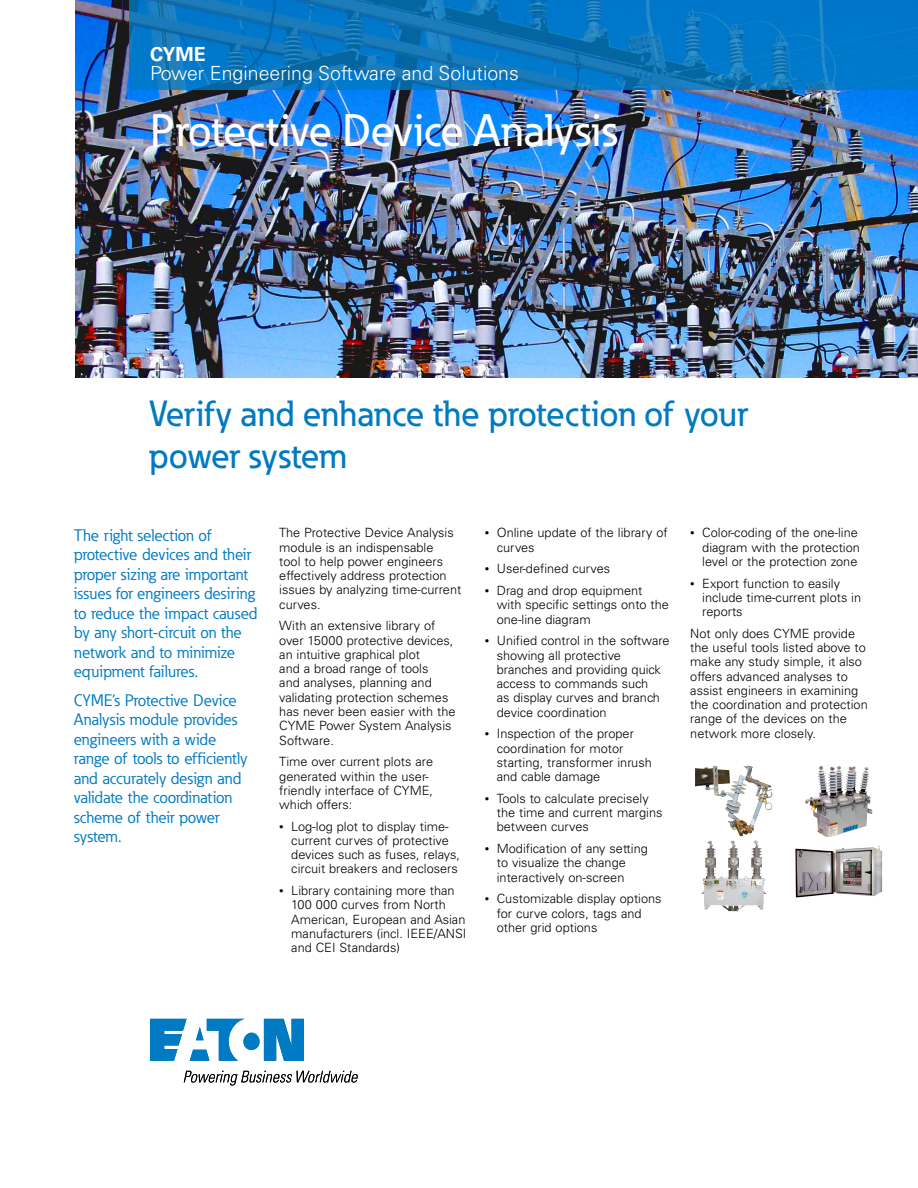
<style>
.page{position:relative;width:918px;height:1188px;background:#fff}
.page>*{position:absolute;margin:0;border:0;box-sizing:border-box;transform-origin:0 0}
.t1{font:500 45px "Eaton";color:#fff}
.t2{font:500 36px/42px "Eaton";color:#007ac2}
.t3{font:300 19.5px "Univers LT Std";color:#fff}
.t4{font:700 19.5px "Univers LT Std";color:#fff}
.t5{font:16.5px/19.5px "Eaton";color:#007ac2}
.t6{font:300 12.75px/14.2px "Univers LT Std";color:#000}
.s1{font-size:9px}
</style>
<div class="page">
<img style="left:75px;top:0;width:843px;height:378px">
<svg style="left:150px;top:1019px;width:154px;height:42px"></svg>
<svg style="left:184px;top:1071px;width:174px;height:15px"></svg>
<svg style="left:129px;top:0;width:789px;height:90px;background:#0976bf"></svg>
<img style="left:732px;top:765px;width:16px;height:19px">
<img style="left:751px;top:840px;width:6px;height:20px">
<img style="left:805px;top:766px;width:67px;height:71px">
<img style="left:795px;top:845px;width:87px;height:53px">
<h3 class="t4" style="left:150px;top:42px;width:57px">CYME</h3>
<h3 class="t3" style="left:150px;top:62px;width:370px">Power Engineering Software and Solutions</h3>
<h1 class="t1" style="left:150px;top:103px;width:469px">Protective Device Analysis</h1>
<h2 class="t2" style="left:149px;top:392px;width:601px">Verify and enhance the protection of your power system</h2>
<p class="t5" style="left:74px;top:526px;width:185px">The right selection of protective devices and their proper sizing are important issues for engineers desiring to reduce the impact caused by any short-circuit on the network and to minimize equipment failures.</p>
<p class="t5" style="left:74px;top:691px;width:175px">CYME’s Protective Device<br>Analysis module provides engineers with a wide range of tools to efficiently and accurately design and validate the coordination scheme of their power system.</p>
<p class="t6" style="left:279px;top:526px;width:184px">The Protective Device Analysis module is an indispensable<br>tool to help power engineers effectively address protection issues by analyzing time-current curves.</p>
<p class="t6" style="left:279px;top:619px;width:178px">With an extensive library of over 15000 protective devices, an intuitive graphical plot<br>and a broad range of tools<br>and analyses, planning and validating protection schemes has never been easier with the<br>CYME Power System Analysis<br>Software.</p>
<p class="t6" style="left:279px;top:755px;width:155px">Time over current plots are generated within the user&shy;friendly interface of CYME, which offers:</p>
<p class="t6" style="left:291px;top:819px;width:170px;text-indent:-12px"><span class="s1">•</span> Log-log plot to display time&shy;current curves of protective devices such as fuses, relays, circuit breakers and reclosers</p>
<p class="t6" style="left:291px;top:884px;width:177px;text-indent:-12px"><span class="s1">•</span> Library containing more than<br>100 000 curves from North<br>American, European and Asian manufacturers (incl. IEEE/ANSI and CEI Standards)</p>
<p class="t6" style="left:497px;top:526px;width:172px;text-indent:-12px"><span class="s1">•</span> Online update of the library of curves</p>
<p class="t6" style="left:485px;top:562px;width:127px"><span class="s1">•</span> User-defined curves</p>
<p class="t6" style="left:497px;top:584px;width:174px;text-indent:-12px"><span class="s1">•</span> Drag and drop equipment with specific settings onto the one-line diagram</p>
<p class="t6" style="left:497px;top:634px;width:174px;text-indent:-12px"><span class="s1">•</span> Unified control in the software showing all protective branches and providing quick access to commands such<br>as display curves and branch device coordination</p>
<p class="t6" style="left:497px;top:727px;width:157px;text-indent:-12px"><span class="s1">•</span> Inspection of the proper coordination for motor starting, transformer inrush and cable damage</p>
<p class="t6" style="left:497px;top:791px;width:167px;text-indent:-12px"><span class="s1">•</span> Tools to calculate precisely the time and current margins between curves</p>
<p class="t6" style="left:497px;top:842px;width:153px;text-indent:-12px"><span class="s1">•</span> Modification of any setting to visualize the change interactively on-screen</p>
<p class="t6" style="left:497px;top:892px;width:166px;text-indent:-12px"><span class="s1">•</span> Customizable display options for curve colors, tags and other grid options</p>
<p class="t6" style="left:702px;top:526px;width:159px;text-indent:-12px"><span class="s1">•</span> Color-coding of the one-line diagram with the protection level or the protection zone</p>
<p class="t6" style="left:702px;top:576px;width:160px;text-indent:-12px"><span class="s1">•</span> Export function to easily include time-current plots in reports</p>
<p class="t6" style="left:690px;top:626px;width:179px">Not only does CYME provide the useful tools listed above to make any study simple, it also offers advanced analyses to assist engineers in examining the coordination and protection range of the devices on the network more closely.</p>
</div>
